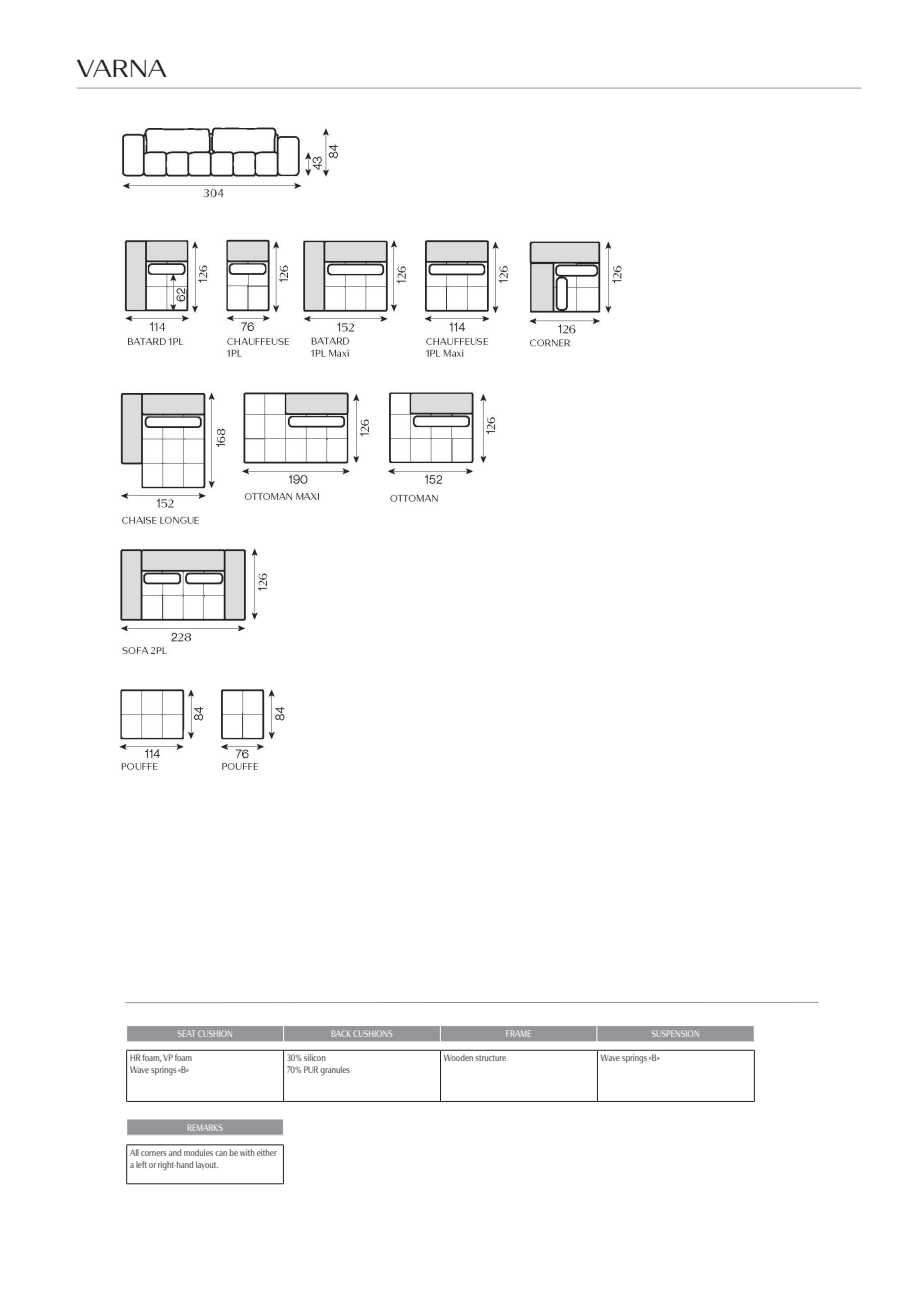
<style>
.page{position:relative;width:919px;height:1289px;background:#fff}
.page>*{position:absolute;margin:0;border:0;box-sizing:border-box;transform-origin:0 0}
.t1{font:27px "Shiseido Neue";color:#231f20}
.t2{font:10.2px/12.3px "Shiseido Neue";color:#231f20;scale:.75 1}
.t3{font:700 10.2px "Shiseido Neue";color:#fff;scale:.75 1}
</style>
<div class="page">
<hr style="left:77px;top:88px;width:784px;height:1px;background:#939598">
<hr style="left:126px;top:1050px;width:1px;height:51px;background:#231f20">
<hr style="left:283px;top:1050px;width:1px;height:51px;background:#231f20">
<hr style="left:440px;top:1050px;width:1px;height:51px;background:#231f20">
<hr style="left:597px;top:1050px;width:1px;height:51px;background:#231f20">
<hr style="left:754px;top:1050px;width:1px;height:51px;background:#231f20">
<hr style="left:126px;top:1101px;width:157px;height:1px;background:#231f20">
<hr style="left:283px;top:1101px;width:157px;height:1px;background:#231f20">
<hr style="left:440px;top:1101px;width:157px;height:1px;background:#231f20">
<hr style="left:597px;top:1101px;width:157px;height:1px;background:#231f20">
<hr style="left:126px;top:1049px;width:157px;height:1px;background:#231f20">
<hr style="left:283px;top:1049px;width:157px;height:1px;background:#231f20">
<hr style="left:440px;top:1049px;width:157px;height:1px;background:#231f20">
<hr style="left:597px;top:1049px;width:157px;height:1px;background:#231f20">
<hr style="left:126px;top:1145px;width:1px;height:38px;background:#231f20">
<hr style="left:283px;top:1145px;width:1px;height:38px;background:#231f20">
<hr style="left:126px;top:1183px;width:157px;height:1px;background:#231f20">
<hr style="left:126px;top:1144px;width:157px;height:1px;background:#231f20">
<div style="left:127px;top:1118px;width:156px;height:17px;background:#939598"></div>
<hr style="left:126px;top:1118px;width:157px;height:1px;background:#fff">
<hr style="left:126px;top:1134px;width:157px;height:1px;background:#fff">
<div style="left:127px;top:1026px;width:627px;height:15px;background:#939598"></div>
<hr style="left:125px;top:1002px;width:693px;height:1px;background:#939598">
<img style="left:119px;top:127px;width:503px;height:644px">
<p class="t1" style="left:77px;top:53px;width:91px">VARNA</p>
<p class="t3" style="left:177px;top:1028px;width:75px">SEAT CUSHION</p>
<p class="t3" style="left:331px;top:1028px;width:84px">BACK CUSHIONS</p>
<p class="t3" style="left:505px;top:1028px;width:36px">FRAME</p>
<p class="t3" style="left:651px;top:1028px;width:66px">SUSPENSION</p>
<p class="t2" style="left:130px;top:1051px;width:84px">HR foam, VP foam</p>
<p class="t2" style="left:130px;top:1064px;width:80px">Wave springs «B»</p>
<p class="t2" style="left:287px;top:1051px;width:53px">30% silicon</p>
<p class="t2" style="left:287px;top:1064px;width:86px">70% PUR granules</p>
<p class="t3" style="left:187px;top:1121px;width:49px">REMARKS</p>
<p class="t2" style="left:130px;top:1146px;width:197px">All corners and modules can be with either a left or right-hand layout.</p>
<p class="t2" style="left:444px;top:1051px;width:85px">Wooden structure</p>
<p class="t2" style="left:601px;top:1051px;width:80px">Wave springs «B»</p>
</div>
